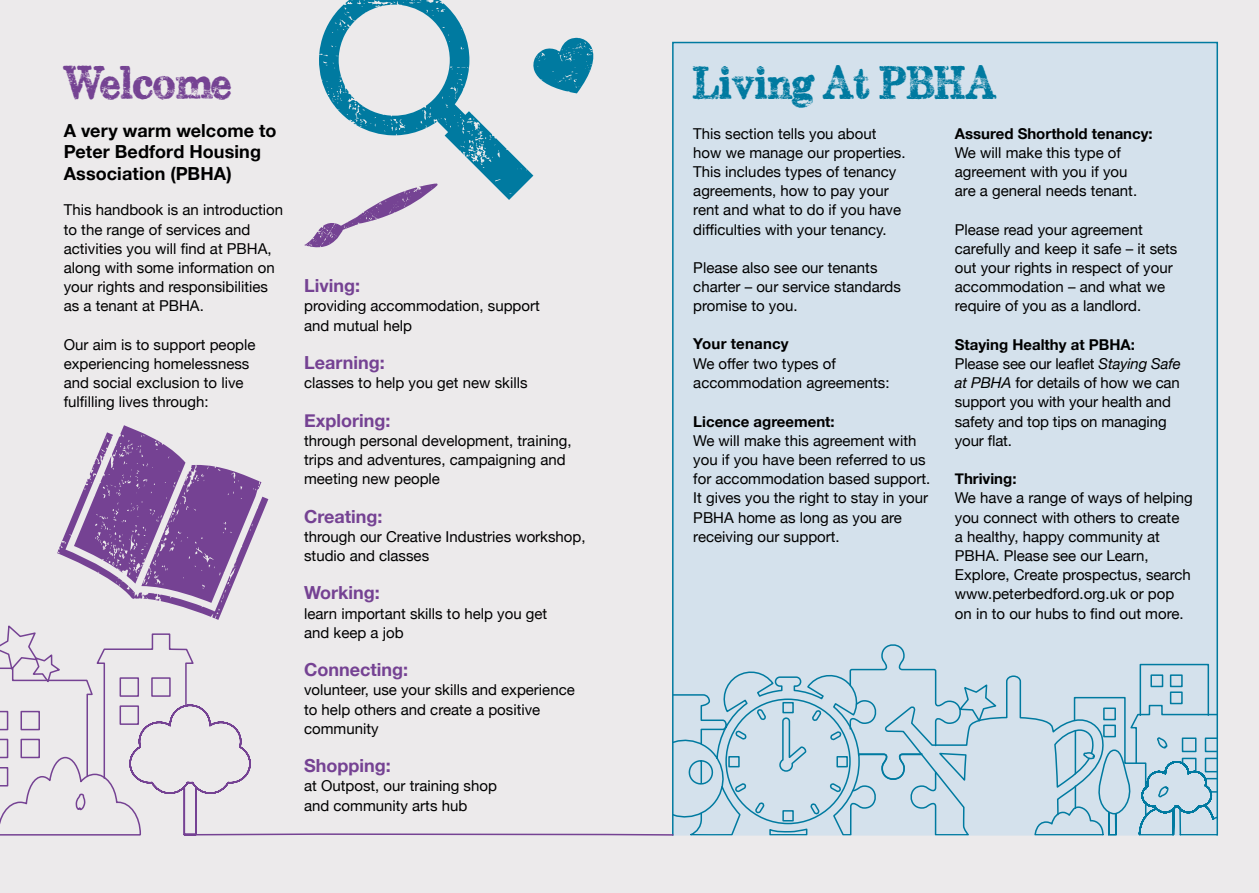
<style>
.page{position:relative;width:1259px;height:893px;background:#eceaeb}
.page>*{position:absolute;margin:0;border:0;box-sizing:border-box;transform-origin:0 0}
.t1{font:45px "Subway Novella";letter-spacing:.01em;color:#007aa0}
.t2{font:45px "Subway Novella";letter-spacing:.01em;color:#754393}
.t3{font:700 18px "Helvetica Neue";color:#754293}
.t4{font:700 18px/21.6px "Helvetica Neue";letter-spacing:.005em;color:#000}
.t5{font:15px/19.2px "Helvetica Neue";color:#000}
.t6{font:700 15px "Helvetica Neue";color:#000}
.s1{font-weight:700}
.s2{font-style:italic}
</style>
<div class="page">
<div style="left:672px;top:41px;width:546px;height:795px;background:#d4e1ec"></div>
<svg style="left:304px;top:0;width:290px;height:247px"></svg>
<svg style="left:0;top:425px;width:674px;height:411px"></svg>
<h1 class="t2" style="left:63px;top:57px;width:169px">Welcome</h1>
<h1 class="t1" style="left:693px;top:57px;width:305px">Living At PBHA</h1>
<p class="t6" style="left:955px;top:121px;width:199px">Assured Shorthold tenancy:</p>
<p class="t5" style="left:955px;top:144px;width:184px">We will make this type of agreement with you if you are a general needs tenant.</p>
<p class="t5" style="left:955px;top:220px;width:224px">Please read your agreement carefully and keep it safe – it sets out your rights in respect of your accommodation – and what we require of you as a landlord.</p>
<p class="t5" style="left:955px;top:336px;width:227px"><span class="s1">Staying Healthy at PBHA:<br></span>Please see our leaflet <span class="s2">Staying Safe at PBHA</span> for details of how we can support you with your health and safety and top tips on managing your flat.</p>
<p class="t6" style="left:955px;top:467px;width:63px">Thriving:</p>
<p class="t5" style="left:955px;top:489px;width:239px">We have a range of ways of helping you connect with others to create<br>a healthy, happy community at<br>PBHA. Please see our Learn,<br>Explore, Create prospectus, search www.peterbedford.org.uk or pop on in to our hubs to find out more.</p>
<p class="t4" style="left:64px;top:120px;width:214px">A very warm welcome to<br>Peter Bedford Housing<br>Association (PBHA)</p>
<p class="t5" style="left:64px;top:201px;width:221px">This handbook is an introduction to the range of services and activities you will find at PBHA, along with some information on your rights and responsibilities as a tenant at PBHA.</p>
<p class="t5" style="left:64px;top:336px;width:193px">Our aim is to support people experiencing homelessness and social exclusion to live fulfilling lives through:</p>
<p class="t5" style="left:693px;top:124px;width:214px">This section tells you about how we manage our properties.<br>This includes types of tenancy agreements, how to pay your rent and what to do if you have difficulties with your tenancy.</p>
<p class="t5" style="left:693px;top:259px;width:209px">Please also see our tenants charter – our service standards promise to you.</p>
<p class="t6" style="left:693px;top:331px;width:97px">Your tenancy</p>
<p class="t5" style="left:693px;top:355px;width:198px">We offer two types of accommodation agreements:</p>
<p class="t6" style="left:693px;top:409px;width:143px">Licence agreement:</p>
<p class="t5" style="left:693px;top:432px;width:239px">We will make this agreement with you if you have been referred to us for accommodation based support.<br>It gives you the right to stay in your<br>PBHA home as long as you are receiving our support.</p>
<p class="t3" style="left:304px;top:272px;width:57px">Living:</p>
<p class="t5" style="left:304px;top:297px;width:237px">providing accommodation, support and mutual help</p>
<p class="t3" style="left:304px;top:348px;width:82px">Learning:</p>
<p class="t5" style="left:304px;top:374px;width:225px">classes to help you get new skills</p>
<p class="t3" style="left:304px;top:406px;width:88px">Exploring:</p>
<p class="t5" style="left:304px;top:432px;width:269px">through personal development, training, trips and adventures, campaigning and meeting new people</p>
<p class="t3" style="left:304px;top:502px;width:80px">Creating:</p>
<p class="t5" style="left:304px;top:528px;width:283px">through our Creative Industries workshop, studio and classes</p>
<p class="t3" style="left:304px;top:579px;width:77px">Working:</p>
<p class="t5" style="left:304px;top:604px;width:245px">learn important skills to help you get and keep a job</p>
<p class="t3" style="left:304px;top:656px;width:106px">Connecting:</p>
<p class="t5" style="left:304px;top:681px;width:272px">volunteer, use your skills and experience to help others and create a positive community</p>
<p class="t3" style="left:304px;top:752px;width:88px">Shopping:</p>
<p class="t5" style="left:304px;top:777px;width:194px">at Outpost, our training shop and community arts hub</p>
</div>
